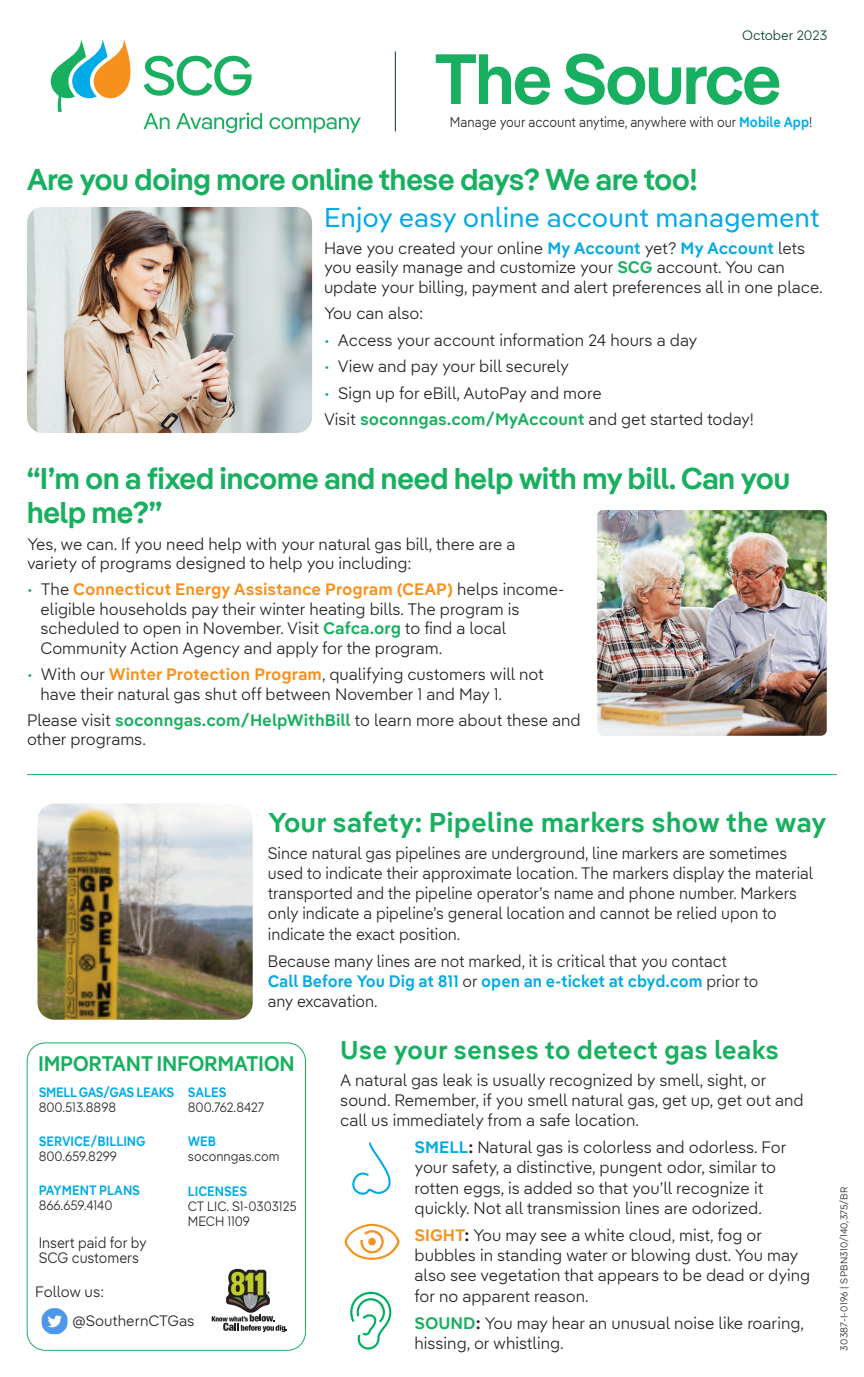
<style>
.page{position:relative;width:864px;height:1377px;background:#fff}
.page>*{position:absolute;margin:0;border:0;box-sizing:border-box;transform-origin:0 0}
.t1{font:700 70.95px "Iber Pangea Sm";letter-spacing:-.02em;color:#18b060}
.t2{font:700 30px/34.5px "Iber Pangea Sm";color:#18b060}
.t3{font:700 27px "Iber Pangea Text Sm";color:#18b060}
.t4{font:27px "Iber Pangea Text";color:#00abe7}
.t5{font:700 25.5px "Iber Pangea Text Sm";color:#18b060}
.t6{font:700 21px "Iber Pangea Text Sm";letter-spacing:-.02em;color:#18b060;scale:.95 1}
.t7{font:300 16.5px/20.2px "Iber Pangea Text";color:#231f20}
.t8{font:300 16.5px/20.2px "Iber Pangea Text";color:#231f20;scale:.96 1}
.t9{font:700 16.5px "Iber Pangea Text Sm";color:#f6911e}
.t10{font:700 16.5px "Iber Pangea Text Sm";color:#00abe7;scale:.96 1}
.t11{font:300 15px/15px "Iber Pangea Text";color:#231f20;scale:.94 1}
.t12{font:300 15px/29.4px "Iber Pangea Text";color:#231f20}
.t13{font:300 14.1px "Iber Pangea Text";color:#231f20;scale:.9 1}
.t14{font:300 13.5px/15px "Iber Pangea Text";color:#231f20;scale:.94 1}
.t15{font:700 13.5px "Iber Pangea Text Sm";color:#00abe7;scale:.9 1}
.t16{font:700 13.5px "Iber Pangea Text Sm";letter-spacing:-.025em;color:#00abe7;scale:.9 1}
.t17{font:300 13.5px "Iber Pangea Text";color:#003f22}
.t18{font:300 9.75px "Iber Pangea Text";letter-spacing:.02em;color:#231f20}
.s1{font-family:"Iber Pangea Text Sm";font-weight:700;color:#00abe7}
.s2{font-family:"Iber Pangea Text Sm";font-weight:700;color:#18b060}
.s3{color:#18b060}
.s4{font-family:"Iber Pangea Text";font-weight:300;color:#18b060}
.s5{font-family:"Iber Pangea Text";font-weight:300;color:#231f20}
.s6{font-family:"Iber Pangea Text Sm";font-weight:700;color:#f6911e}
.s7{font-family:"Iber Pangea Text Sm";font-weight:700}
</style>
<div class="page">
<img style="left:41px;top:1308px;width:27px;height:27px">
<svg style="left:212px;top:1269px;width:75px;height:63px"></svg>
<svg style="left:51px;top:39px;width:211px;height:94px"></svg>
<svg style="left:269px;top:117px;width:92px;height:16px"></svg>
<hr style="left:395px;top:51px;width:1px;height:80px;background:#003f22">
<div style="left:27px;top:1043px;width:279px;height:308px;border:1px solid #18b060;border-radius:18px"></div>
<img style="left:38px;top:803px;width:215px;height:217px">
<hr style="left:27px;top:774px;width:810px;height:1px;background:#18b060">
<svg style="left:352px;top:1142px;width:39px;height:53px"></svg>
<svg style="left:350px;top:1291px;width:42px;height:59px"></svg>
<svg style="left:345px;top:1224px;width:55px;height:36px"></svg>
<div style="left:363px;top:1232px;width:18px;height:19px;background:#fff;border-radius:50%"></div>
<div style="left:368px;top:1238px;width:8px;height:7px;background:#f6911e;border-radius:50%"></div>
<img style="left:27px;top:207px;width:285px;height:226px">
<img style="left:597px;top:510px;width:230px;height:226px">
<p class="t17" style="left:742px;top:25px;width:87px">October 2023</p>
<h1 class="t1" style="left:435px;top:28px;width:348px">The Source</h1>
<p class="t13" style="left:450px;top:111px;width:404px">Manage your account anytime, anywhere with our <span class="s1">Mobile App</span>!</p>
<h2 class="t2" style="left:27px;top:161px;width:672px">Are you doing more online these days? We are too!</h2>
<h3 class="t4" style="left:324px;top:197px;width:497px">Enjoy easy online account management</h3>
<p class="t7" style="left:324px;top:237px;width:500px;line-height:19.5px">Have you created your online <span class="s1">My Account</span> yet? <span class="s1">My Account</span> lets you easily manage and customize your <span class="s2">SCG</span> account. You can update your billing, payment and alert preferences all in one place.</p>
<p class="t7" style="left:324px;top:302px;width:101px">You can also:</p>
<p class="t7" style="left:324px;top:329px;width:375px"><span class="s3">•</span> Access your account information 24 hours a day</p>
<p class="t7" style="left:324px;top:355px;width:247px"><span class="s3">•</span> View and pay your bill securely</p>
<p class="t7" style="left:324px;top:379px;width:432px;line-height:26.5px"><span class="s3">•</span> Sign up for eBill, AutoPay and more<br>Visit <span class="s2">soconngas.com/MyAccount</span> and get started today!</p>
<h2 class="t2" style="left:27px;top:460px;width:764px">“I’m on a fixed income and need help with my bill. Can you help me?”</h2>
<p class="t7" style="left:27px;top:533px;width:490px;line-height:19.5px">Yes, we can. If you need help with your natural gas bill, there are a variety of programs designed to help you including:</p>
<p class="t9" style="left:27px;top:577px;width:539px"><span class="s4">•</span> <span class="s5">The</span> Connecticut Energy Assistance Program (CEAP) <span class="s5">helps income-</span></p>
<p class="t7" style="left:40px;top:598px;width:481px;line-height:19.5px">eligible households pay their winter heating bills. The program is scheduled to open in November. Visit <span class="s2">Cafca.org</span> to find a local<br>Community Action Agency and apply for the program.</p>
<p class="t7" style="left:40px;top:664px;width:505px;line-height:19.5px;text-indent:-13px"><span class="s3">•</span> With our <span class="s6">Winter Protection Program</span>, qualifying customers will not have their natural gas shut off between November 1 and May 1.</p>
<p class="t7" style="left:27px;top:709px;width:555px;line-height:19.5px">Please visit <span class="s2">soconngas.com/HelpWithBill</span> to learn more about these and other programs.</p>
<h3 class="t3" style="left:268px;top:801px;width:560px">Your safety: Pipeline markers show the way</h3>
<p class="t8" style="left:268px;top:842px;width:570px">Since natural gas pipelines are underground, line markers are sometimes used to indicate their approximate location. The markers display the material transported and the pipeline operator’s name and phone number. Markers only indicate a pipeline’s general location and cannot be relied upon to indicate the exact position.</p>
<p class="t8" style="left:268px;top:950px;width:480px">Because many lines are not marked, it is critical that you contact</p>
<p class="t10" style="left:268px;top:968px;width:513px">Call Before You Dig at 811 <span class="s5">or</span> open an e-ticket at cbyd.com <span class="s5">prior to</span></p>
<p class="t8" style="left:268px;top:990px;width:116px">any excavation.</p>
<p class="t6" style="left:38px;top:1047px;width:272px">IMPORTANT INFORMATION</p>
<p class="t16" style="left:39px;top:1082px;width:152px">SMELL GAS/GAS LEAKS</p>
<p class="t14" style="left:39px;top:1099px;width:84px">800.513.8898</p>
<p class="t15" style="left:39px;top:1131px;width:120px">SERVICE/BILLING</p>
<p class="t14" style="left:39px;top:1148px;width:85px">800.659.8299</p>
<p class="t15" style="left:39px;top:1179px;width:114px">PAYMENT PLANS</p>
<p class="t14" style="left:39px;top:1197px;width:80px">866.659.4140</p>
<p class="t11" style="left:39px;top:1235px;width:116px">Insert paid for by<br>SCG customers</p>
<p class="t15" style="left:188px;top:1082px;width:44px">SALES</p>
<p class="t14" style="left:188px;top:1099px;width:83px">800.762.8427</p>
<p class="t15" style="left:188px;top:1131px;width:33px">WEB</p>
<p class="t14" style="left:188px;top:1148px;width:99px">soconngas.com</p>
<p class="t15" style="left:188px;top:1181px;width:68px">LICENSES</p>
<p class="t14" style="left:188px;top:1198px;width:117px">CT LIC. S1-0303125<br>MECH 1109</p>
<p class="t12" style="left:73px;top:1276px;width:123px;text-indent:-37px">Follow us: @SouthernCTGas</p>
<h3 class="t5" style="left:340px;top:1030px;width:440px">Use your senses to detect gas leaks</h3>
<p class="t7" style="left:340px;top:1069px;width:465px">A natural gas leak is usually recognized by smell, sight, or sound. Remember, if you smell natural gas, get up, get out and call us immediately from a safe location.</p>
<p class="t7" style="left:415px;top:1136px;width:374px"><span class="s1">SMELL</span><span class="s7">:</span> Natural gas is colorless and odorless. For your safety, a distinctive, pungent odor, similar to rotten eggs, is added so that you’ll recognize it quickly. Not all transmission lines are odorized.</p>
<p class="t7" style="left:415px;top:1224px;width:397px"><span class="s6">SIGHT</span><span class="s7">:</span> You may see a white cloud, mist, fog or bubbles in standing water or blowing dust. You may also see vegetation that appears to be dead or dying for no apparent reason.</p>
<p class="t7" style="left:415px;top:1312px;width:391px"><span class="s2">SOUND</span><span class="s7">:</span> You may hear an unusual noise like roaring, hissing, or whistling.</p>
<p class="t18" style="left:837px;top:1351px;width:165px;rotate:-90deg">30387-I-0196 | SPBN310/140,375/BR</p>
</div>
